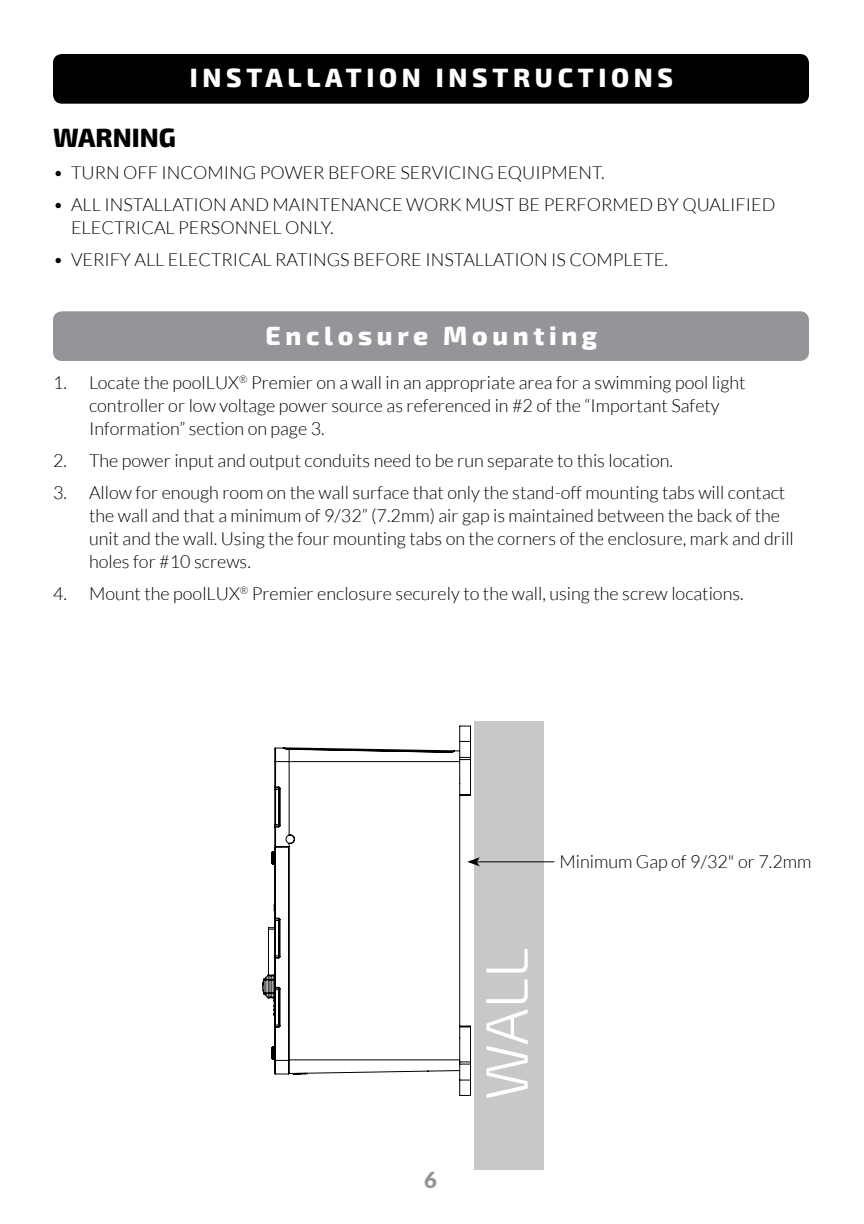
<style>
.page{position:relative;width:864px;height:1224px;background:#fff}
.page>*{position:absolute;margin:0;border:0;box-sizing:border-box;transform-origin:0 0}
.t1{font:300 59.8px "Exo 2";color:#fff}
.t2{font:800 26px "Exo 2";letter-spacing:.18em;color:#fff}
.t3{font:800 26px "Exo 2";color:#000}
.t4{font:900 22px "Lato";color:#939598}
.t5{font:300 18px/23px "Lato";color:#000}
</style>
<div class="page">
<div style="left:53px;top:54px;width:756px;height:50px;background:#000;border-radius:9px"></div>
<div style="left:53px;top:311px;width:756px;height:50px;background:#939598;border-radius:9px"></div>
<div style="left:474px;top:721px;width:70px;height:449px;background:#c7c8ca"></div>
<hr style="left:477px;top:861px;width:77px;height:1px;background:#000">
<svg style="left:472px;top:857px;width:8px;height:9px"></svg>
<svg style="left:262px;top:725px;width:210px;height:371px"></svg>
<h2 class="t2" style="left:190px;top:62px;width:485px">INSTALLATION INSTRUCTIONS</h2>
<h2 class="t3" style="left:53px;top:122px;width:124px">WARNING</h2>
<p class="t5" style="left:53px;top:161px;width:553px">• TURN OFF INCOMING POWER BEFORE SERVICING EQUIPMENT.</p>
<p class="t5" style="left:71px;top:193px;width:706px;text-indent:-18px">• ALL INSTALLATION AND MAINTENANCE WORK MUST BE PERFORMED BY QUALIFIED<br>ELECTRICAL PERSONNEL ONLY.</p>
<p class="t5" style="left:53px;top:248px;width:617px">• VERIFY ALL ELECTRICAL RATINGS BEFORE INSTALLATION IS COMPLETE.</p>
<h2 class="t2" style="left:266px;top:320px;width:333px">Enclosure Mounting</h2>
<p class="t5" style="left:89px;top:371px;width:658px;text-indent:-36px">1. Locate the poolLUX<sup>®</sup> Premier on a wall in an appropriate area for a swimming pool light controller or low voltage power source as referenced in #2 of the “Important Safety<br>Information” section on page 3.</p>
<p class="t5" style="left:53px;top:449px;width:622px">2. The power input and output conduits need to be run separate to this location.</p>
<p class="t5" style="left:89px;top:481px;width:706px;text-indent:-36px">3. Allow for enough room on the wall surface that only the stand-off mounting tabs will contact the wall and that a minimum of 9/32” (7.2mm) air gap is maintained between the back of the unit and the wall. Using the four mounting tabs on the corners of the enclosure, mark and drill holes for #10 screws.</p>
<p class="t5" style="left:53px;top:582px;width:692px">4. Mount the poolLUX<sup>®</sup> Premier enclosure securely to the wall, using the screw locations.</p>
<p class="t4" style="left:424px;top:1167px;width:14px">6</p>
<h1 class="t1" style="left:472px;top:1100px;width:154px;rotate:-90deg">WALL</h1>
<p class="t5" style="left:559px;top:850px;width:253px">Minimum Gap of 9/32" or 7.2mm</p>
</div>
